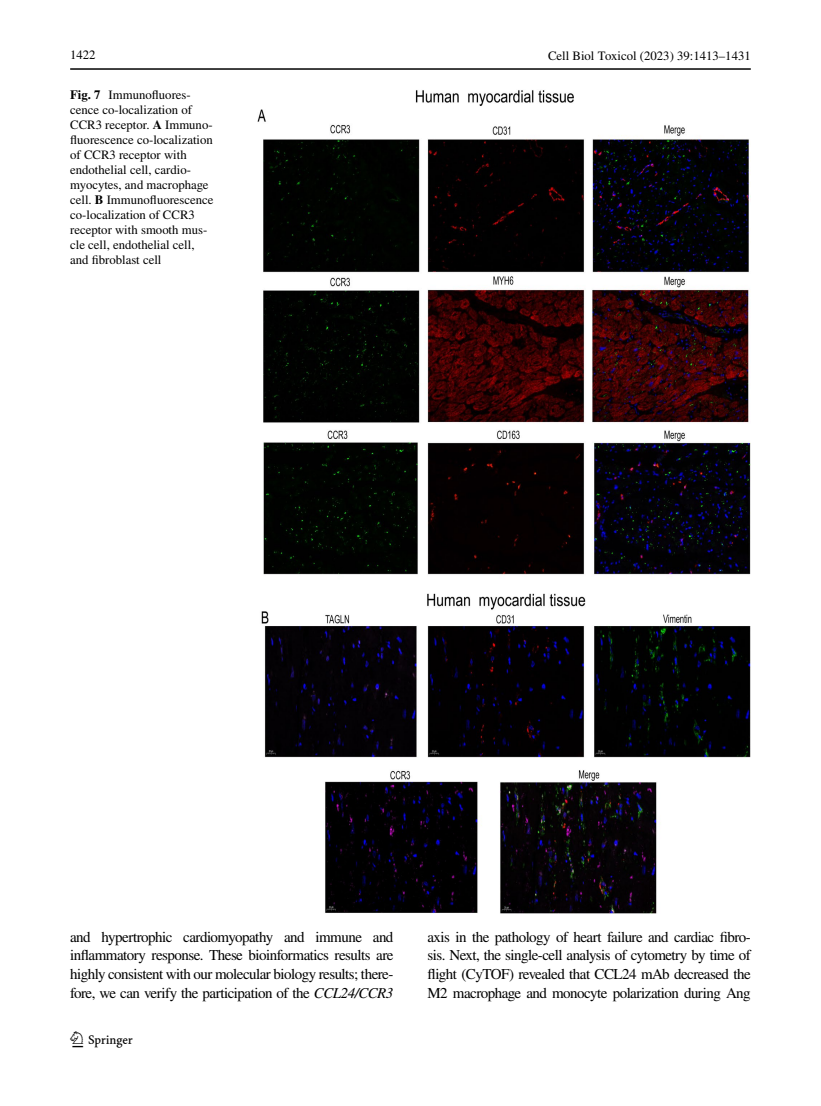
<style>
.page{position:relative;width:821px;height:1106px;background:#fff}
.page>*{position:absolute;margin:0;border:0;box-sizing:border-box;transform-origin:0 0}
.t1{font:22.5px "Springnew Regular 2";color:#000}
.t2{font:15px/18.8px "STIX";letter-spacing:-.035em;color:#000;text-align:justify}
.t3{font:12.75px/15px "STIX";color:#000}
.s1{font-weight:700}
.s2{font-style:italic}
</style>
<div class="page">
<hr style="left:70px;top:68px;width:680px;height:2px;background:#000">
<img style="left:257px;top:90px;width:493px;height:823px">
<p class="t3" style="left:70px;top:48px;width:27px">1422</p>
<p class="t3" style="left:548px;top:49px;width:204px">Cell Biol Toxicol (2023) 39:1413–1431</p>
<p class="t3" style="left:70px;top:88px;width:145px"><span class="s1">Fig. 7</span> Immunofluores&shy;cence co-localization of<br>CCR3 receptor. <span class="s1">A</span> Immuno&shy;fluorescence co-localization of CCR3 receptor with endothelial cell, cardio&shy;myocytes, and macrophage cell. <span class="s1">B</span> Immunofluorescence co-localization of CCR3 receptor with smooth mus&shy;cle cell, endothelial cell, and fibroblast cell</p>
<p class="t2" style="left:70px;top:928px;width:325px">and hypertrophic cardiomyopathy and immune and inflammatory response. These bioinformatics results are highly consistent with our molecular biology results; there&shy;fore, we can verify the participation of the <span class="s2">CCL24/CCR3</span></p>
<p class="t2" style="left:427px;top:928px;width:325px">axis in the pathology of heart failure and cardiac fibro&shy;sis. Next, the single-cell analysis of cytometry by time of flight (CyTOF) revealed that CCL24 mAb decreased the M2 macrophage and monocyte polarization during Ang</p>
<h1 class="t1" style="left:72px;top:1031px;width:62px">1 3</h1>
</div>
